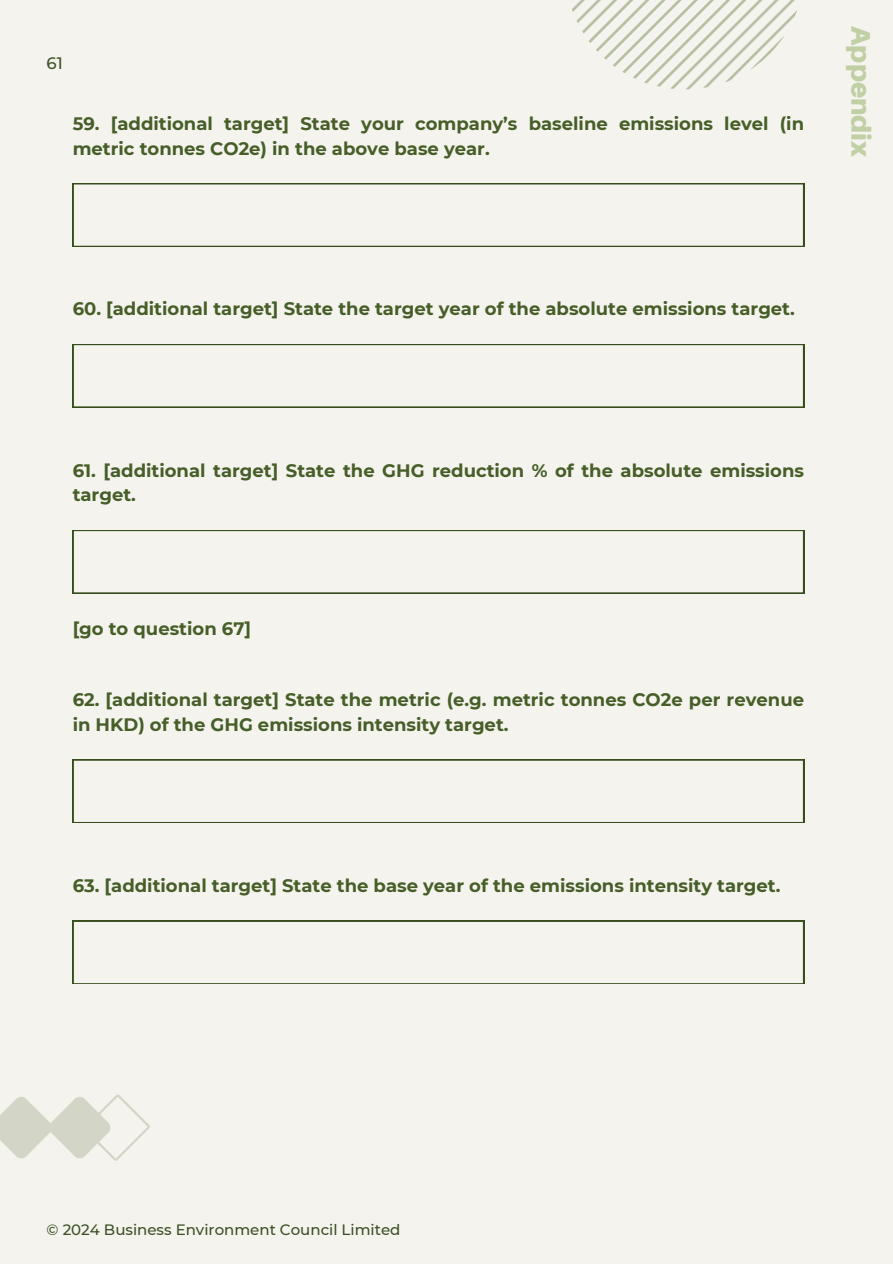
<style>
.page{position:relative;width:893px;height:1264px;background:#fff}
.page>*{position:absolute;margin:0;border:0;box-sizing:border-box;transform-origin:0 0}
.t1{font:900 27px "Aileron";color:#c1cfa5}
.t2{font:700 18px/24.8px "Montserrat";color:#465e28}
.t3{font:500 16.5px "Montserrat";color:#3b5025}
.t4{font:500 15px "Montserrat";color:#3b5025}
</style>
<div class="page">
<div style="left:0;top:0;width:892px;height:1263px;background:#f4f3ed"></div>
<svg style="left:73px;top:183px;width:731px;height:63px"></svg>
<svg style="left:73px;top:344px;width:731px;height:63px"></svg>
<svg style="left:73px;top:530px;width:731px;height:63px"></svg>
<svg style="left:73px;top:759px;width:731px;height:63px"></svg>
<svg style="left:73px;top:920px;width:731px;height:63px"></svg>
<svg style="left:0;top:1094px;width:150px;height:67px"></svg>
<svg style="left:572px;top:0;width:225px;height:89px"></svg>
<p class="t3" style="left:47px;top:53px;width:18px">61</p>
<p class="t2" style="left:73px;top:111px;width:732px">59. [additional target] State your company’s baseline emissions level (in metric tonnes CO2e) in the above base year.</p>
<p class="t1" style="left:877px;top:26px;width:132px;rotate:90deg">Appendix</p>
<p class="t2" style="left:73px;top:296px;width:723px">60. [additional target] State the target year of the absolute emissions target.</p>
<p class="t2" style="left:73px;top:458px;width:732px">61. [additional target] State the GHG reduction % of the absolute emissions target.</p>
<p class="t2" style="left:73px;top:616px;width:180px">[go to question 67]</p>
<h1 class="t2" style="left:73px;top:687px;width:732px">62. [additional target] State the metric (e.g. metric tonnes CO2e per revenue in HKD) of the GHG emissions intensity target.</h1>
<p class="t2" style="left:73px;top:873px;width:709px">63. [additional target] State the base year of the emissions intensity target.</p>
<p class="t4" style="left:47px;top:1220px;width:355px">© 2024 Business Environment Council Limited</p>
</div>
